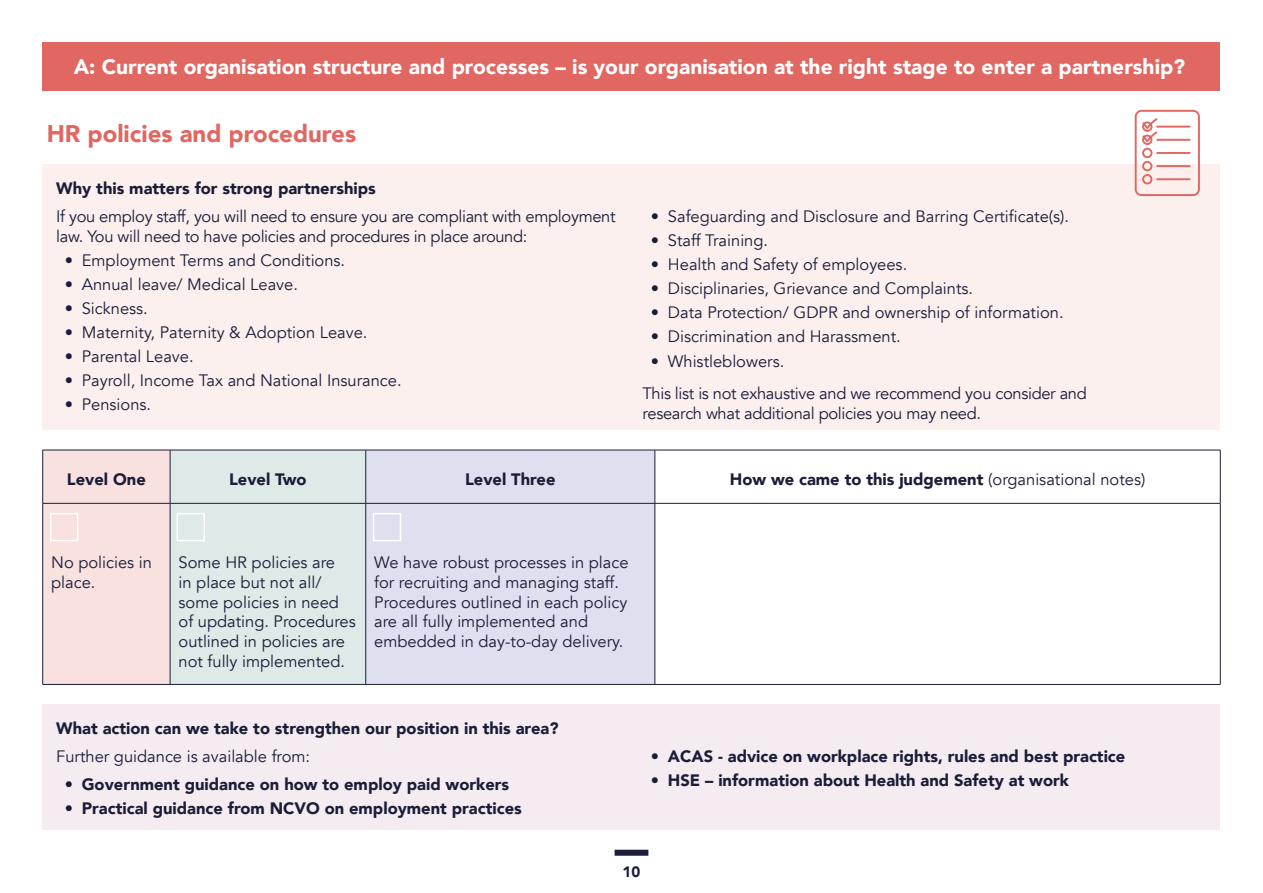
<style>
.page{position:relative;width:1263px;height:893px;background:#fff}
.page>*{position:absolute;margin:0;border:0;box-sizing:border-box;transform-origin:0 0}
.t1{font:900 24px "Avenir";color:#e06762}
.t2{font:900 21px "Avenir";color:#fff}
.Body_Copy_11pt{font:16.5px/19.8px "Avenir";color:#1a1c38}
.Bold_Body_11pt{font:900 16.5px "Avenir";color:#1a1c38}
.Body_Copy_11pt-2{font:16.5px/19.8px "Avenir";letter-spacing:-.02em;color:#1a1c38}
.Table_Headers_H3{font:900 16.5px "Avenir";color:#1a1c38}
.t3{font:900 15px "Avenir";color:#1a1c38}
.s1{font-weight:900}
.s2{font-weight:400}
</style>
<div class="page">
<div style="left:43px;top:164px;width:1177px;height:265px;background:#fcf0ef"></div>
<svg style="left:1135px;top:110px;width:65px;height:86px"></svg>
<div style="left:43px;top:43px;width:1177px;height:48px;background:#e06762"></div>
<div style="left:43px;top:704px;width:1177px;height:125px;background:#f4ecf1"></div>
<div style="left:43px;top:451px;width:127px;height:233px;background:#f9e1e0"></div>
<div style="left:171px;top:451px;width:194px;height:233px;background:#deeae8"></div>
<div style="left:366px;top:451px;width:289px;height:233px;background:#dfe0ef"></div>
<hr style="left:43px;top:450px;width:127px;height:1px;background:#1a1c38">
<hr style="left:42px;top:450px;width:1px;height:53px;background:#1a1c38">
<hr style="left:170px;top:450px;width:196px;height:1px;background:#1a1c38">
<hr style="left:170px;top:450px;width:1px;height:53px;background:#1a1c38">
<hr style="left:366px;top:450px;width:289px;height:1px;background:#1a1c38">
<hr style="left:365px;top:450px;width:1px;height:53px;background:#1a1c38">
<hr style="left:655px;top:450px;width:565px;height:1px;background:#1a1c38">
<hr style="left:655px;top:450px;width:1px;height:53px;background:#1a1c38">
<hr style="left:1220px;top:450px;width:1px;height:53px;background:#1a1c38">
<hr style="left:43px;top:503px;width:127px;height:1px;background:#1a1c38">
<hr style="left:42px;top:503px;width:1px;height:181px;background:#1a1c38">
<hr style="left:170px;top:503px;width:196px;height:1px;background:#1a1c38">
<hr style="left:170px;top:503px;width:1px;height:181px;background:#1a1c38">
<hr style="left:366px;top:503px;width:289px;height:1px;background:#1a1c38">
<hr style="left:365px;top:503px;width:1px;height:181px;background:#1a1c38">
<hr style="left:655px;top:503px;width:565px;height:1px;background:#1a1c38">
<hr style="left:655px;top:503px;width:1px;height:181px;background:#1a1c38">
<hr style="left:1220px;top:503px;width:1px;height:181px;background:#1a1c38">
<hr style="left:43px;top:684px;width:127px;height:1px;background:#1a1c38">
<hr style="left:170px;top:684px;width:196px;height:1px;background:#1a1c38">
<hr style="left:366px;top:684px;width:289px;height:1px;background:#1a1c38">
<hr style="left:655px;top:684px;width:565px;height:1px;background:#1a1c38">
<div style="left:50px;top:513px;width:28px;height:28px;border:2px solid #fff"></div>
<div style="left:177px;top:513px;width:28px;height:28px;border:2px solid #fff"></div>
<div style="left:373px;top:513px;width:28px;height:28px;border:2px solid #fff"></div>
<div style="left:615px;top:850px;width:33px;height:6px;background:#1a1c38"></div>
<p class="t2" style="left:74px;top:49px;width:1113px">A: Current organisation structure and processes – is your organisation at the right stage to enter a partnership?</p>
<p class="t1" style="left:47px;top:113px;width:311px">HR policies and procedures</p>
<p class="Bold_Body_11pt" style="left:56px;top:174px;width:321px">Why this matters for strong partnerships</p>
<p class="Body_Copy_11pt-2" style="left:56px;top:207px;width:561px">If you employ staff, you will need to ensure you are compliant with employment law. You will need to have policies and procedures in place around:</p>
<p class="Body_Copy_11pt" style="left:65px;top:251px;width:282px"><span class="s1">•</span> Employment Terms and Conditions.</p>
<p class="Body_Copy_11pt" style="left:65px;top:275px;width:235px"><span class="s1">•</span> Annual leave/ Medical Leave.</p>
<p class="Body_Copy_11pt" style="left:65px;top:299px;width:85px"><span class="s1">•</span> Sickness.</p>
<p class="Body_Copy_11pt" style="left:65px;top:323px;width:304px"><span class="s1">•</span> Maternity, Paternity &amp; Adoption Leave.</p>
<p class="Body_Copy_11pt" style="left:65px;top:347px;width:130px"><span class="s1">•</span> Parental Leave.</p>
<p class="Body_Copy_11pt" style="left:65px;top:371px;width:338px"><span class="s1">•</span> Payroll, Income Tax and National Insurance.</p>
<p class="Body_Copy_11pt" style="left:65px;top:395px;width:88px"><span class="s1">•</span> Pensions.</p>
<p class="Body_Copy_11pt" style="left:651px;top:207px;width:420px"><span class="s1">•</span> Safeguarding and Disclosure and Barring Certificate(s).</p>
<p class="Body_Copy_11pt" style="left:651px;top:231px;width:119px"><span class="s1">•</span> Staff Training.</p>
<p class="Body_Copy_11pt" style="left:651px;top:255px;width:258px"><span class="s1">•</span> Health and Safety of employees.</p>
<p class="Body_Copy_11pt" style="left:651px;top:279px;width:324px"><span class="s1">•</span> Disciplinaries, Grievance and Complaints.</p>
<p class="Body_Copy_11pt" style="left:651px;top:303px;width:414px"><span class="s1">•</span> Data Protection/ GDPR and ownership of information.</p>
<p class="Body_Copy_11pt" style="left:651px;top:327px;width:251px"><span class="s1">•</span> Discrimination and Harassment.</p>
<p class="Body_Copy_11pt" style="left:651px;top:351px;width:135px"><span class="s1">•</span> Whistleblowers.</p>
<p class="Body_Copy_11pt-2" style="left:642px;top:384px;width:446px">This list is not exhaustive and we recommend you consider and research what additional policies you may need.</p>
<h3 class="Table_Headers_H3" style="left:67px;top:465px;width:80px">Level One</h3>
<h3 class="Table_Headers_H3" style="left:229px;top:465px;width:79px">Level Two</h3>
<h3 class="Table_Headers_H3" style="left:465px;top:465px;width:92px">Level Three</h3>
<h3 class="Table_Headers_H3" style="left:730px;top:465px;width:417px">How we came to this judgement <span class="s2">(organisational notes)</span></h3>
<p class="Body_Copy_11pt" style="left:51px;top:553px;width:102px">No policies in place.</p>
<p class="Body_Copy_11pt" style="left:179px;top:553px;width:179px">Some HR policies are<br>in place but not all/ some policies in need of updating. Procedures outlined in policies are not fully implemented.</p>
<p class="Body_Copy_11pt" style="left:374px;top:553px;width:256px">We have robust processes in place for recruiting and managing staff.<br>Procedures outlined in each policy are all fully implemented and embedded in day-to-day delivery.</p>
<p class="Bold_Body_11pt" style="left:56px;top:714px;width:504px">What action can we take to strengthen our position in this area?</p>
<p class="Body_Copy_11pt" style="left:56px;top:747px;width:255px">Further guidance is available from:</p>
<p class="Bold_Body_11pt" style="left:65px;top:770px;width:446px">• Government guidance on how to employ paid workers</p>
<p class="Bold_Body_11pt" style="left:65px;top:794px;width:458px">• Practical guidance from NCVO on employment practices</p>
<p class="Bold_Body_11pt" style="left:651px;top:742px;width:476px">• ACAS - advice on workplace rights, rules and best practice</p>
<p class="Bold_Body_11pt" style="left:651px;top:766px;width:420px">• HSE – information about Health and Safety at work</p>
<p class="t3" style="left:623px;top:859px;width:19px">10</p>
</div>
